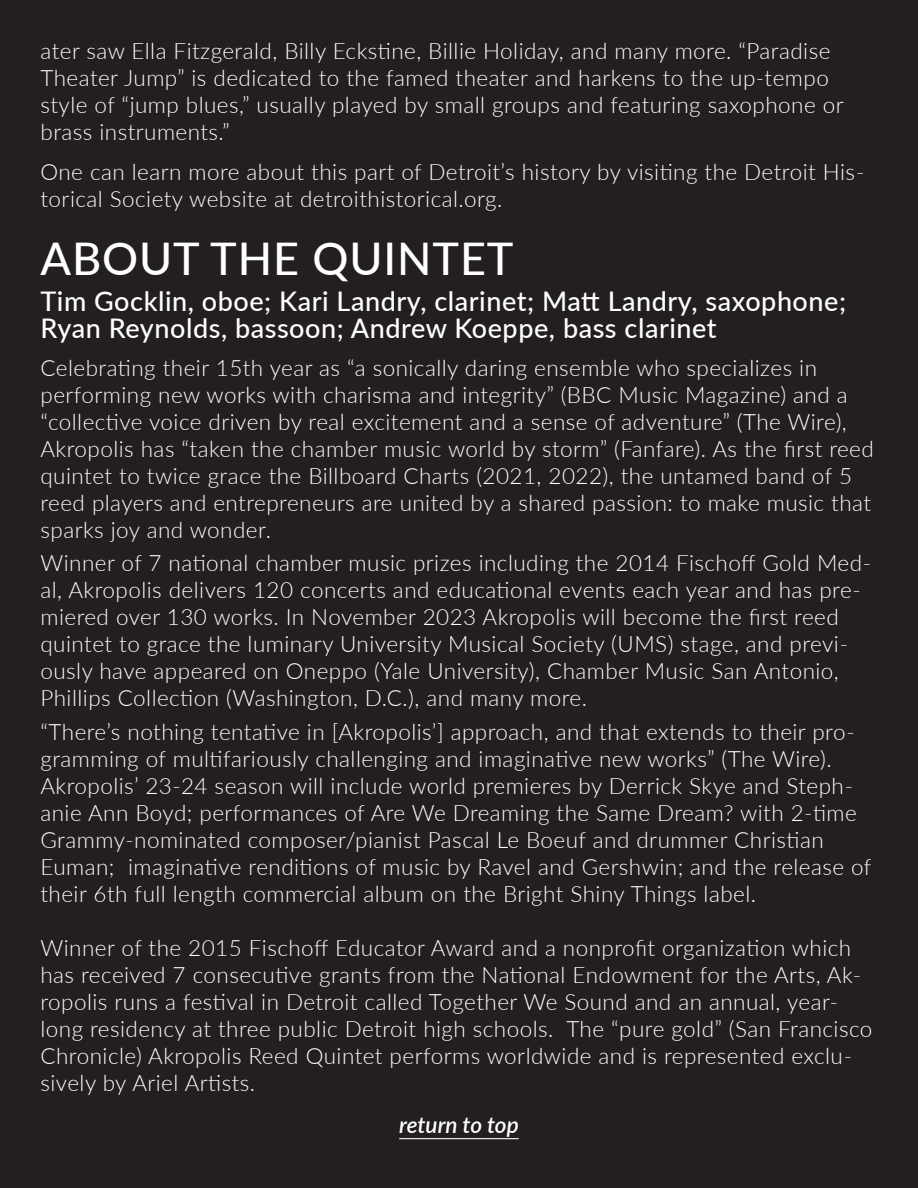
<style>
.page{position:relative;width:918px;height:1188px;background:#231f20}
.page>*{position:absolute;margin:0;border:0;box-sizing:border-box;transform-origin:0 0}
.t1{font:500 45px "Lato";letter-spacing:.02em;color:#fff}
.t2{font:500 27px/27px "Lato";letter-spacing:.02em;color:#fff}
.t3{font:300 22.5px/27px "Lato";letter-spacing:.02em;color:#fff}
.t4{font:italic 600 22.5px "Lato";color:#fff}
</style>
<div class="page">
<hr style="left:399px;top:1138px;width:120px;height:1px;background:#fff">
<p class="t3" style="left:40px;top:36px;width:805px">ater saw Ella Fitzgerald, Billy Eckstine, Billie Holiday, and many more. “Paradise Theater Jump” is dedicated to the famed theater and harkens to the up-tempo style of “jump blues,” usually played by small groups and featuring saxophone or brass instruments.”</p>
<p class="t3" style="left:40px;top:158px;width:825px">One can learn more about this part of Detroit’s history by visiting the Detroit His&shy;torical Society website at detroithistorical.org.</p>
<p class="t1" style="left:40px;top:226px;width:475px">ABOUT THE QUINTET</p>
<p class="t2" style="left:40px;top:286px;width:807px">Tim Gocklin, oboe; Kari Landry, clarinet; Matt Landry, saxophone;<br>Ryan Reynolds, bassoon; Andrew Koeppe, bass clarinet</p>
<p class="t3" style="left:40px;top:353px;width:835px">Celebrating their 15th year as “a sonically daring ensemble who specializes in performing new works with charisma and integrity” (BBC Music Magazine) and a “collective voice driven by real excitement and a sense of adventure” (The Wire), Akropolis has “taken the chamber music world by storm” (Fanfare). As the first reed quintet to twice grace the Billboard Charts (2021, 2022), the untamed band of 5 reed players and entrepreneurs are united by a shared passion: to make music that sparks joy and wonder.</p>
<p class="t3" style="left:40px;top:549px;width:832px">Winner of 7 national chamber music prizes including the 2014 Fischoff Gold Med&shy;al, Akropolis delivers 120 concerts and educational events each year and has pre&shy;miered over 130 works. In November 2023 Akropolis will become the first reed quintet to grace the luminary University Musical Society (UMS) stage, and previ&shy;ously have appeared on Oneppo (Yale University), Chamber Music San Antonio, Phillips Collection (Washington, D.C.), and many more.</p>
<p class="t3" style="left:40px;top:718px;width:833px">“There’s nothing tentative in [Akropolis’] approach, and that extends to their pro&shy;gramming of multifariously challenging and imaginative new works” (The Wire).<br>Akropolis’ 23-24 season will include world premieres by Derrick Skye and Steph&shy;anie Ann Boyd; performances of Are We Dreaming the Same Dream? with 2-time Grammy-nominated composer/pianist Pascal Le Boeuf and drummer Christian Euman; imaginative renditions of music by Ravel and Gershwin; and the release of their 6th full length commercial album on the Bright Shiny Things label.</p>
<p class="t3" style="left:40px;top:934px;width:833px">Winner of the 2015 Fischoff Educator Award and a nonprofit organization which has received 7 consecutive grants from the National Endowment for the Arts, Ak&shy;ropolis runs a festival in Detroit called Together We Sound and an annual, year&shy;long residency at three public Detroit high schools. The “pure gold” (San Francisco Chronicle) Akropolis Reed Quintet performs worldwide and is represented exclu&shy;sively by Ariel Artists.</p>
<p class="t4" style="left:399px;top:1109px;width:121px">return to top</p>
</div>
